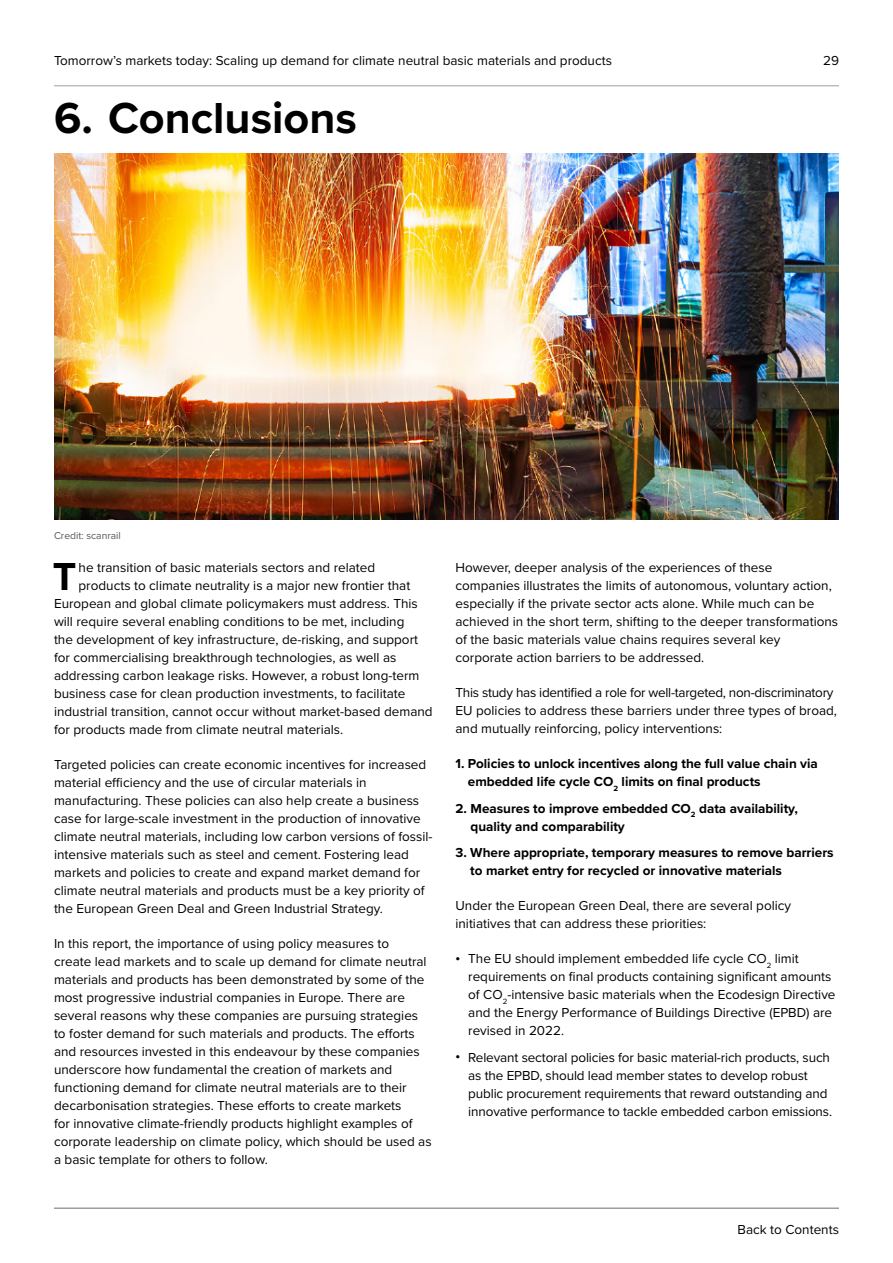
<style>
.page{position:relative;width:893px;height:1263px;background:#fff}
.page>*{position:absolute;margin:0;border:0;box-sizing:border-box;transform-origin:0 0}
.t1{font:700 45px "Proxima Nova";color:#000}
.t2{font:700 40.5px "Proxima Nova";color:#000}
.t3{font:13.5px/18px "Proxima Nova";color:#000}
.t4{font:700 13.5px/18px "Proxima Nova";color:#000}
.t5{font:10.35px "Proxima Nova";color:#575756}
.s1{font-weight:700}
</style>
<div class="page">
<hr style="left:54px;top:85px;width:785px;height:1px;background:#9d9d9c">
<hr style="left:54px;top:1207px;width:785px;height:2px;background:#9d9d9c">
<img style="left:54px;top:153px;width:785px;height:366px">
<p class="t3" style="left:54px;top:51px;width:559px">Tomorrow’s markets today: Scaling up demand for climate neutral basic materials and products</p>
<h1 class="t1" style="left:54px;top:85px;width:304px">6. Conclusions</h1>
<p class="t5" style="left:54px;top:528px;width:68px">Credit: scanrail</p>
<p class="t3" style="left:823px;top:51px;width:17px">29</p>
<h2 class="t2" style="left:53px;top:546px;width:25px">T</h2>
<p class="t3" style="left:79px;top:558px;width:298px">he transition of basic materials sectors and related</p>
<p class="t3" style="left:79px;top:576px;width:333px">products to climate neutrality is a major new frontier that</p>
<p class="t3" style="left:54px;top:594px;width:365px">European and global climate policymakers must address. This</p>
<p class="t3" style="left:54px;top:612px;width:352px">will require several enabling conditions to be met, including</p>
<p class="t3" style="left:54px;top:630px;width:366px">the development of key infrastructure, de-risking, and support</p>
<p class="t3" style="left:54px;top:648px;width:344px">for commercialising breakthrough technologies, as well as</p>
<p class="t3" style="left:54px;top:666px;width:367px">addressing carbon leakage risks. However, a robust long-term</p>
<p class="t3" style="left:54px;top:684px;width:353px">business case for clean production investments, to facilitate</p>
<p class="t3" style="left:54px;top:702px;width:380px">industrial transition, cannot occur without market-based demand</p>
<p class="t3" style="left:54px;top:720px;width:291px">for products made from climate neutral materials.</p>
<p class="t3" style="left:54px;top:755px;width:380px">Targeted policies can create economic incentives for increased material efficiency and the use of circular materials in manufacturing. These policies can also help create a business case for large-scale investment in the production of innovative climate neutral materials, including low carbon versions of fossil&shy;intensive materials such as steel and cement. Fostering lead markets and policies to create and expand market demand for climate neutral materials and products must be a key priority of the European Green Deal and Green Industrial Strategy.</p>
<p class="t3" style="left:54px;top:934px;width:379px">In this report, the importance of using policy measures to<br>create lead markets and to scale up demand for climate neutral materials and products has been demonstrated by some of the most progressive industrial companies in Europe. There are several reasons why these companies are pursuing strategies to foster demand for such materials and products. The efforts and resources invested in this endeavour by these companies underscore how fundamental the creation of markets and functioning demand for climate neutral materials are to their decarbonisation strategies. These efforts to create markets<br>for innovative climate-friendly products highlight examples of corporate leadership on climate policy, which should be used as a basic template for others to follow.</p>
<p class="t3" style="left:455px;top:558px;width:384px">However, deeper analysis of the experiences of these companies illustrates the limits of autonomous, voluntary action, especially if the private sector acts alone. While much can be achieved in the short term, shifting to the deeper transformations of the basic materials value chains requires several key corporate action barriers to be addressed.</p>
<p class="t3" style="left:455px;top:683px;width:383px">This study has identified a role for well-targeted, non-discriminatory<br>EU policies to address these barriers under three types of broad, and mutually reinforcing, policy interventions:</p>
<p class="t4" style="left:468px;top:754px;width:351px;text-indent:-12px">1. Policies to unlock incentives along the full value chain via embedded life cycle CO<sub>2</sub> limits on final products</p>
<p class="t4" style="left:470px;top:799px;width:329px;text-indent:-15px">2. Measures to improve embedded CO<sub>2</sub> data availability, quality and comparability</p>
<p class="t4" style="left:470px;top:843px;width:365px;text-indent:-15px">3. Where appropriate, temporary measures to remove barriers to market entry for recycled or innovative materials</p>
<p class="t3" style="left:455px;top:896px;width:337px">Under the European Green Deal, there are several policy initiatives that can address these priorities:</p>
<p class="t3" style="left:468px;top:949px;width:369px;text-indent:-13px"><span class="s1">•</span> The EU should implement embedded life cycle CO<sub>2</sub> limit requirements on final products containing significant amounts of CO<sub>2</sub>-intensive basic materials when the Ecodesign Directive and the Energy Performance of Buildings Directive (EPBD) are revised in 2022.</p>
<p class="t3" style="left:468px;top:1047px;width:365px;text-indent:-13px"><span class="s1">•</span> Relevant sectoral policies for basic material-rich products, such as the EPBD, should lead member states to develop robust public procurement requirements that reward outstanding and innovative performance to tackle embedded carbon emissions.</p>
<p class="t3" style="left:737px;top:1220px;width:103px">Back to Contents</p>
</div>
